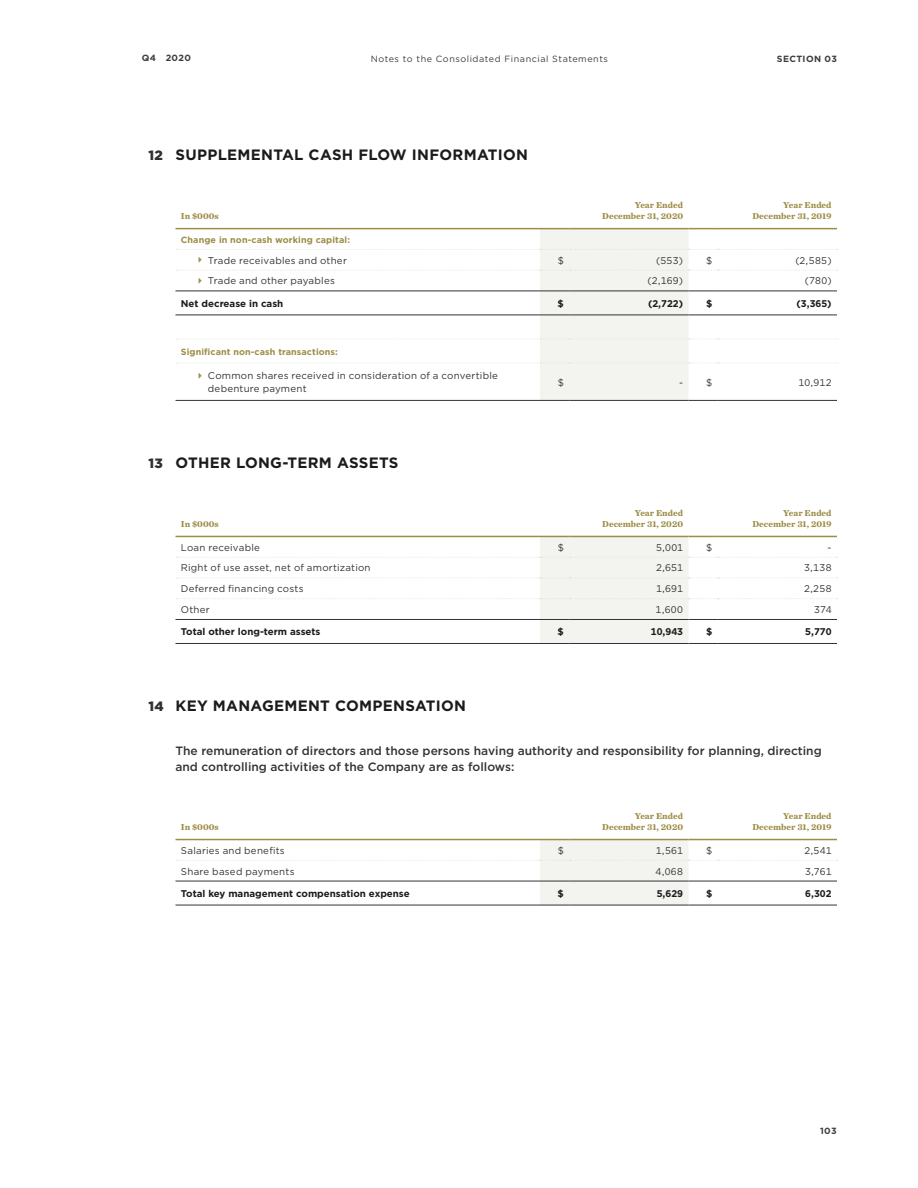
<style>
.page{position:relative;width:918px;height:1188px;background:#fff}
.page>*{position:absolute;margin:0;border:0;box-sizing:border-box;transform-origin:0 0}
.t1{font:700 15px "Gotham";letter-spacing:.02em;color:#1a1b1c}
.FS_Heading_4__Before{font:500 12px/16.5px "Gotham";color:#313334}
.Body_Row__Left{font:9.75px/13.5px "Gotham";letter-spacing:.025em;color:#313334}
.Total_Row{font:700 9.75px "Gotham";color:#1a1b1c}
.Body_Row__Right{font:9.75px "Gotham";letter-spacing:.03em;color:#313334}
.Header_Row{font:700 9px/11.2px "Chronicle Text G2";color:#9d8d46;text-align:right}
.Inner_Category{font:700 9px "Gotham";letter-spacing:.01em;color:#9d8d46}
.t2{font:9px "Gotham";letter-spacing:.06em;color:#3c3e3f}
.t3{font:700 9px "Gotham";letter-spacing:.04em;color:#3c3e3f}
.s1{font-weight:900;font-size:13.5px;color:#312f30}
</style>
<div class="page">
<svg style="left:176px;top:536px;width:662px;height:108px"></svg>
<hr style="left:569px;top:536px;width:119px;height:1px;background:#9d8d46">
<hr style="left:688px;top:536px;width:30px;height:1px;background:#9d8d46">
<hr style="left:718px;top:536px;width:119px;height:1px;background:#9d8d46">
<hr style="left:175px;top:881px;width:365px;height:1px;background:#313334">
<hr style="left:175px;top:905px;width:365px;height:1px;background:#313334">
<hr style="left:175px;top:839px;width:365px;height:1px;background:#9d8d46">
<svg style="left:176px;top:839px;width:662px;height:67px"></svg>
<hr style="left:569px;top:839px;width:119px;height:1px;background:#9d8d46">
<hr style="left:688px;top:839px;width:30px;height:1px;background:#9d8d46">
<hr style="left:718px;top:839px;width:119px;height:1px;background:#9d8d46">
<svg style="left:176px;top:228px;width:662px;height:173px"></svg>
<p class="t3" style="left:142px;top:52px;width:51px">Q4 2020</p>
<p class="t2" style="left:371px;top:54px;width:239px">Notes to the Consolidated Financial Statements</p>
<p class="t3" style="left:777px;top:53px;width:62px">SECTION 03</p>
<p class="t1" style="left:148px;top:145px;width:381px"><span class="s1">12</span> SUPPLEMENTAL CASH FLOW INFORMATION</p>
<p class="Header_Row" style="left:181px;top:210px;width:39px">In $000s</p>
<p class="Header_Row" style="left:602px;top:199px;width:82px">Year Ended<br>December 31, 2020</p>
<p class="Header_Row" style="left:752px;top:199px;width:81px">Year Ended<br>December 31, 2019</p>
<p class="Inner_Category" style="left:181px;top:233px;width:171px">Change in non-cash working capital:</p>
<p class="Body_Row__Left" style="left:208px;top:253px;width:141px">Trade receivables and other</p>
<p class="Body_Row__Right" style="left:558px;top:254px;width:8px">$</p>
<p class="Body_Row__Right" style="left:656px;top:254px;width:29px">(553)</p>
<p class="Body_Row__Right" style="left:706px;top:254px;width:8px">$</p>
<p class="Body_Row__Right" style="left:795px;top:254px;width:38px">(2,585)</p>
<p class="Body_Row__Left" style="left:208px;top:274px;width:128px">Trade and other payables</p>
<p class="Body_Row__Right" style="left:648px;top:275px;width:37px">(2,169)</p>
<p class="Body_Row__Right" style="left:805px;top:275px;width:28px">(780)</p>
<p class="Total_Row" style="left:181px;top:297px;width:104px">Net decrease in cash</p>
<p class="Total_Row" style="left:558px;top:297px;width:8px">$</p>
<p class="Total_Row" style="left:648px;top:297px;width:37px">(2,722)</p>
<p class="Total_Row" style="left:706px;top:297px;width:8px">$</p>
<p class="Total_Row" style="left:797px;top:297px;width:37px">(3,365)</p>
<p class="Inner_Category" style="left:181px;top:345px;width:158px">Significant non-cash transactions:</p>
<p class="Body_Row__Left" style="left:208px;top:368px;width:292px">Common shares received in consideration of a convertible debenture payment</p>
<p class="Body_Row__Right" style="left:558px;top:376px;width:8px">$</p>
<p class="Body_Row__Right" style="left:679px;top:376px;width:5px">-</p>
<p class="Body_Row__Right" style="left:706px;top:376px;width:8px">$</p>
<p class="Body_Row__Right" style="left:798px;top:376px;width:35px">10,912</p>
<p class="t1" style="left:149px;top:453px;width:251px"><span class="s1">13</span> OTHER LONG-TERM ASSETS</p>
<p class="Header_Row" style="left:181px;top:518px;width:39px">In $000s</p>
<p class="Header_Row" style="left:602px;top:507px;width:82px">Year Ended<br>December 31, 2020</p>
<p class="Header_Row" style="left:752px;top:507px;width:81px">Year Ended<br>December 31, 2019</p>
<p class="Body_Row__Left" style="left:181px;top:540px;width:81px">Loan receivable</p>
<p class="Body_Row__Right" style="left:558px;top:541px;width:8px">$</p>
<p class="Body_Row__Right" style="left:656px;top:541px;width:28px">5,001</p>
<p class="Body_Row__Right" style="left:706px;top:541px;width:8px">$</p>
<p class="Body_Row__Right" style="left:828px;top:541px;width:5px">-</p>
<p class="Body_Row__Left" style="left:181px;top:561px;width:191px">Right of use asset, net of amortization</p>
<p class="Body_Row__Right" style="left:656px;top:562px;width:28px">2,651</p>
<p class="Body_Row__Right" style="left:804px;top:562px;width:29px">3,138</p>
<p class="Body_Row__Left" style="left:181px;top:582px;width:124px">Deferred financing costs</p>
<p class="Body_Row__Right" style="left:656px;top:583px;width:28px">1,691</p>
<p class="Body_Row__Right" style="left:804px;top:583px;width:29px">2,258</p>
<p class="Body_Row__Left" style="left:181px;top:603px;width:30px">Other</p>
<p class="Body_Row__Right" style="left:656px;top:603px;width:29px">1,600</p>
<p class="Body_Row__Right" style="left:814px;top:603px;width:19px">374</p>
<p class="Total_Row" style="left:181px;top:625px;width:141px">Total other long-term assets</p>
<p class="Total_Row" style="left:558px;top:625px;width:8px">$</p>
<p class="Total_Row" style="left:651px;top:625px;width:34px">10,943</p>
<p class="Total_Row" style="left:706px;top:625px;width:8px">$</p>
<p class="Total_Row" style="left:805px;top:625px;width:28px">5,770</p>
<p class="t1" style="left:148px;top:696px;width:319px"><span class="s1">14</span> KEY MANAGEMENT COMPENSATION</p>
<p class="FS_Heading_4__Before" style="left:175px;top:742px;width:648px">The remuneration of directors and those persons having authority and responsibility for planning, directing and controlling activities of the Company are as follows:</p>
<p class="Header_Row" style="left:181px;top:821px;width:39px">In $000s</p>
<p class="Header_Row" style="left:602px;top:810px;width:82px">Year Ended<br>December 31, 2020</p>
<p class="Header_Row" style="left:752px;top:810px;width:81px">Year Ended<br>December 31, 2019</p>
<p class="Body_Row__Left" style="left:181px;top:843px;width:105px">Salaries and benefits</p>
<p class="Body_Row__Right" style="left:558px;top:844px;width:8px">$</p>
<p class="Body_Row__Right" style="left:656px;top:844px;width:29px">1,561</p>
<p class="Body_Row__Right" style="left:706px;top:844px;width:8px">$</p>
<p class="Body_Row__Right" style="left:804px;top:844px;width:29px">2,541</p>
<p class="Body_Row__Left" style="left:181px;top:864px;width:115px">Share based payments</p>
<p class="Body_Row__Right" style="left:656px;top:865px;width:29px">4,068</p>
<p class="Body_Row__Right" style="left:805px;top:865px;width:28px">3,761</p>
<p class="Total_Row" style="left:181px;top:887px;width:230px">Total key management compensation expense</p>
<p class="Total_Row" style="left:558px;top:887px;width:8px">$</p>
<p class="Total_Row" style="left:657px;top:887px;width:28px">5,629</p>
<p class="Total_Row" style="left:706px;top:887px;width:8px">$</p>
<p class="Total_Row" style="left:805px;top:887px;width:28px">6,302</p>
<p class="t3" style="left:820px;top:1125px;width:18px">103</p>
</div>
